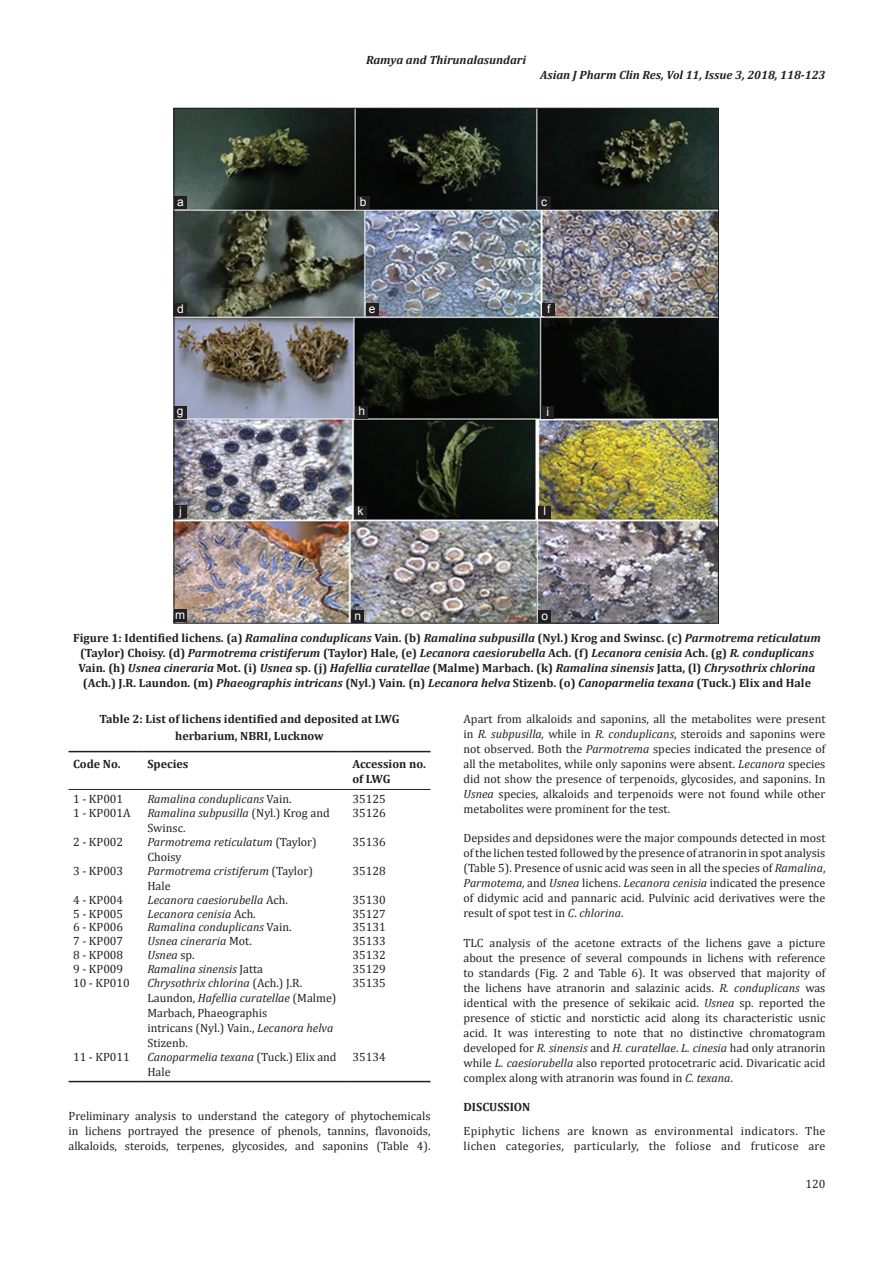
<style>
.page{position:relative;width:894px;height:1263px;background:#fff}
.page>*{position:absolute;margin:0;border:0;box-sizing:border-box;transform-origin:0 0}
.TX{font:12px/15px "Cambria";color:#231f20;text-align:justify}
.FGC{font:italic 700 12px/15px "Cambria";color:#231f20;text-align:center}
.TB{font:12px/15px "Cambria";color:#231f20}
.TB-2{font:italic 12px/15px "Cambria";color:#231f20}
.TX-2{font:12px/15px "Cambria";letter-spacing:.025em;color:#231f20}
.TT{font:700 12px/16.5px "Cambria";color:#231f20;text-align:center}
.RH{font:italic 700 12px "Cambria";color:#231f20}
.TBL{font:italic 12px/15px "Cambria";color:#231f20}
.TCH{font:700 12px/15px "Cambria";color:#231f20}
.LABEL{font:12px "Arial";color:#fff}
.TBL-2{font:12px "Cambria";color:#231f20}
.F_No{font:12px "Cambria";color:#231f20}
.s1{font-style:normal}
.s2{font-style:italic}
</style>
<div class="page">
<hr style="left:68px;top:1080px;width:68px;height:2px;background:#231f20">
<svg style="left:136px;top:1080px;width:7px;height:2px"></svg>
<hr style="left:143px;top:1080px;width:198px;height:2px;background:#231f20">
<svg style="left:341px;top:1080px;width:7px;height:2px"></svg>
<hr style="left:348px;top:1080px;width:82px;height:2px;background:#231f20">
<hr style="left:68px;top:751px;width:68px;height:1px;background:#231f20">
<hr style="left:143px;top:751px;width:198px;height:1px;background:#231f20">
<hr style="left:348px;top:751px;width:82px;height:1px;background:#231f20">
<hr style="left:68px;top:789px;width:68px;height:1px;background:#231f20">
<hr style="left:143px;top:789px;width:198px;height:1px;background:#231f20">
<hr style="left:348px;top:789px;width:82px;height:1px;background:#231f20">
<img style="left:176px;top:110px;width:540px;height:511px">
<div style="left:174px;top:196px;width:13px;height:13px;background:#231f20"></div>
<div style="left:174px;top:303px;width:13px;height:13px;background:#231f20"></div>
<div style="left:174px;top:406px;width:12px;height:12px;background:#231f20"></div>
<div style="left:174px;top:505px;width:13px;height:13px;background:#231f20"></div>
<div style="left:174px;top:609px;width:12px;height:13px;background:#231f20"></div>
<div style="left:355px;top:406px;width:13px;height:12px;background:#231f20"></div>
<div style="left:354px;top:506px;width:12px;height:12px;background:#231f20"></div>
<div style="left:351px;top:610px;width:13px;height:13px;background:#231f20"></div>
<div style="left:356px;top:196px;width:13px;height:13px;background:#231f20"></div>
<div style="left:365px;top:303px;width:13px;height:13px;background:#231f20"></div>
<div style="left:542px;top:303px;width:13px;height:13px;background:#231f20"></div>
<div style="left:541px;top:406px;width:13px;height:12px;background:#231f20"></div>
<div style="left:538px;top:506px;width:13px;height:12px;background:#231f20"></div>
<div style="left:538px;top:610px;width:13px;height:13px;background:#231f20"></div>
<div style="left:537px;top:196px;width:13px;height:13px;background:#231f20"></div>
<p class="RH" style="left:366px;top:51px;width:161px">Ramya and Thirunalasundari</p>
<p class="RH" style="left:540px;top:66px;width:287px">Asian J Pharm Clin Res, Vol 11, Issue 3, 2018, 118-123</p>
<p class="LABEL" style="left:177px;top:193px;width:8px">a</p>
<p class="LABEL" style="left:359px;top:193px;width:8px">b</p>
<p class="LABEL" style="left:541px;top:193px;width:7px">c</p>
<p class="LABEL" style="left:177px;top:300px;width:8px">d</p>
<p class="LABEL" style="left:368px;top:300px;width:8px">e</p>
<p class="LABEL" style="left:547px;top:300px;width:5px">f</p>
<p class="LABEL" style="left:177px;top:403px;width:8px">g</p>
<p class="LABEL" style="left:358px;top:403px;width:8px">h</p>
<p class="LABEL" style="left:546px;top:403px;width:4px">i</p>
<p class="LABEL" style="left:179px;top:502px;width:4px">j</p>
<p class="LABEL" style="left:357px;top:503px;width:7px">k</p>
<p class="LABEL" style="left:543px;top:503px;width:4px">l</p>
<p class="LABEL" style="left:175px;top:606px;width:11px">m</p>
<p class="LABEL" style="left:354px;top:607px;width:8px">n</p>
<p class="LABEL" style="left:541px;top:607px;width:8px">o</p>
<p class="FGC" style="left:73px;top:630px;width:748px"><span class="s1">Figure 1: Identified lichens. (a)</span> Ramalina conduplicans <span class="s1">Vain. (b)</span> Ramalina subpusilla <span class="s1">(Nyl.) Krog and Swinsc. (c)</span> Parmotrema reticulatum <span class="s1">(Taylor) Choisy. (d)</span> Parmotrema cristiferum <span class="s1">(Taylor) Hale, (e)</span> Lecanora caesiorubella <span class="s1">Ach. (f)</span> Lecanora cenisia <span class="s1">Ach. (g)</span> R. conduplicans <span class="s1">Vain. (h)</span> Usnea cineraria <span class="s1">Mot. (i)</span> Usnea <span class="s1">sp. (j)</span> Hafellia curatellae <span class="s1">(Malme) Marbach. (k)</span> Ramalina sinensis <span class="s1">Jatta, (l)</span> Chrysothrix chlorina <span class="s1">(Ach.) J.R. Laundon. (m)</span> Phaeographis intricans <span class="s1">(Nyl.) Vain. (n)</span> Lecanora helva <span class="s1">Stizenb. (o)</span> Canoparmelia texana <span class="s1">(Tuck.) Elix and Hale</span></p>
<p class="TT" style="left:99px;top:710px;width:301px">Table 2: List of lichens identified and deposited at LWG herbarium, NBRI, Lucknow</p>
<p class="TCH" style="left:73px;top:756px;width:49px">Code No.</p>
<p class="TCH" style="left:147px;top:756px;width:42px">Species</p>
<p class="TCH" style="left:352px;top:756px;width:75px">Accession no. of LWG</p>
<p class="TB" style="left:73px;top:791px;width:52px">1 ‑ KP001</p>
<p class="TB-2" style="left:147px;top:791px;width:146px">Ramalina conduplicans <span class="s1">Vain.</span></p>
<p class="TB" style="left:352px;top:791px;width:35px">35125</p>
<p class="TB" style="left:73px;top:805px;width:59px">1 ‑ KP001A</p>
<p class="TB" style="left:147px;top:805px;width:184px"><span class="s2">Ramalina subpusilla</span> (Nyl.) Krog and<br>Swinsc.</p>
<p class="TB" style="left:352px;top:805px;width:35px">35126</p>
<p class="TB" style="left:73px;top:834px;width:52px">2 ‑ KP002</p>
<p class="TB-2" style="left:147px;top:834px;width:171px">Parmotrema reticulatum <span class="s1">(Taylor)<br>Choisy</span></p>
<p class="TB" style="left:352px;top:834px;width:35px">35136</p>
<p class="TB" style="left:73px;top:863px;width:52px">3 ‑ KP003</p>
<p class="TB-2" style="left:147px;top:862px;width:167px">Parmotrema cristiferum <span class="s1">(Taylor)<br>Hale</span></p>
<p class="TB" style="left:352px;top:863px;width:35px">35128</p>
<p class="TB" style="left:73px;top:892px;width:52px">4 ‑ KP004</p>
<p class="TB-2" style="left:147px;top:891px;width:142px">Lecanora caesiorubella <span class="s1">Ach.</span></p>
<p class="TB" style="left:352px;top:892px;width:35px">35130</p>
<p class="TB" style="left:73px;top:906px;width:52px">5 ‑ KP005</p>
<p class="TB-2" style="left:147px;top:905px;width:110px">Lecanora cenisia <span class="s1">Ach.</span></p>
<p class="TB" style="left:352px;top:906px;width:35px">35127</p>
<p class="TB" style="left:73px;top:919px;width:52px">6 ‑ KP006</p>
<p class="TB-2" style="left:147px;top:919px;width:146px">Ramalina conduplicans <span class="s1">Vain.</span></p>
<p class="TB" style="left:352px;top:919px;width:35px">35131</p>
<p class="TB" style="left:73px;top:933px;width:52px">7 ‑ KP007</p>
<p class="TB-2" style="left:147px;top:933px;width:106px">Usnea cineraria <span class="s1">Mot.</span></p>
<p class="TB" style="left:352px;top:933px;width:35px">35133</p>
<p class="TB" style="left:73px;top:947px;width:52px">8 ‑ KP008</p>
<p class="TB-2" style="left:147px;top:947px;width:49px">Usnea <span class="s1">sp.</span></p>
<p class="TB" style="left:352px;top:947px;width:35px">35132</p>
<p class="TB" style="left:73px;top:961px;width:52px">9 ‑ KP009</p>
<p class="TB-2" style="left:147px;top:960px;width:117px">Ramalina sinensis <span class="s1">Jatta</span></p>
<p class="TB" style="left:352px;top:961px;width:35px">35129</p>
<p class="TB" style="left:73px;top:975px;width:58px">10 ‑ KP010</p>
<p class="TB" style="left:147px;top:975px;width:190px"><span class="s2">Chrysothrix chlorina</span> (Ach.) J.R.<br>Laundon, <span class="s2">Hafellia curatellae</span> (Malme)<br>Marbach, Phaeographis<br>intricans (Nyl.) Vain., <span class="s2">Lecanora helva<br></span>Stizenb.</p>
<p class="TB" style="left:352px;top:975px;width:35px">35135</p>
<p class="TBL-2" style="left:73px;top:1049px;width:58px">11 ‑ KP011</p>
<p class="TBL" style="left:147px;top:1048px;width:190px">Canoparmelia texana <span class="s1">(Tuck.) Elix and<br>Hale</span></p>
<p class="TBL-2" style="left:352px;top:1049px;width:35px">35134</p>
<p class="TX" style="left:68px;top:1108px;width:363px">Preliminary analysis to understand the category of phytochemicals in lichens portrayed the presence of phenols, tannins, flavonoids, alkaloids, steroids, terpenes, glycosides, and saponins (Table 4).</p>
<p class="TX" style="left:463px;top:711px;width:363px">Apart from alkaloids and saponins, all the metabolites were present in <span class="s2">R. subpusilla,</span> while in <span class="s2">R. conduplicans</span>, steroids and saponins were not observed. Both the <span class="s2">Parmotrema</span> species indicated the presence of all the metabolites, while only saponins were absent. <span class="s2">Lecanora</span> species did not show the presence of terpenoids, glycosides, and saponins. In <span class="s2">Usnea</span> species, alkaloids and terpenoids were not found while other metabolites were prominent for the test.</p>
<p class="TX" style="left:463px;top:830px;width:363px">Depsides and depsidones were the major compounds detected in most of the lichen tested followed by the presence of atranorin in spot analysis (Table 5). Presence of usnic acid was seen in all the species of <span class="s2">Ramalina</span>, <span class="s2">Parmotema,</span> and <span class="s2">Usnea</span> lichens. <span class="s2">Lecanora cenisia</span> indicated the presence of didymic acid and pannaric acid. Pulvinic acid derivatives were the result of spot test in <span class="s2">C</span>. <span class="s2">chlorina</span>.</p>
<p class="TX" style="left:463px;top:935px;width:363px">TLC analysis of the acetone extracts of the lichens gave a picture about the presence of several compounds in lichens with reference to standards (Fig. 2 and Table 6). It was observed that majority of the lichens have atranorin and salazinic acids. <span class="s2">R. conduplicans</span> was identical with the presence of sekikaic acid. <span class="s2">Usnea</span> sp. reported the presence of stictic and norstictic acid along its characteristic usnic acid. It was interesting to note that no distinctive chromatogram developed for <span class="s2">R. sinensis</span> and <span class="s2">H. curatellae</span>. <span class="s2">L. cinesia</span> had only atranorin while <span class="s2">L. caesiorubella</span> also reported protocetraric acid. Divaricatic acid complex along with atranorin was found in <span class="s2">C. texana</span>.</p>
<h1 class="TT" style="left:463px;top:1098px;width:68px">DISCUSSION</h1>
<p class="TX-2" style="left:463px;top:1123px;width:363px">Epiphytic lichens are known as environmental indicators. The lichen categories, particularly, the foliose and fruticose are</p>
<p class="F_No" style="left:805px;top:1176px;width:21px">120</p>
</div>
